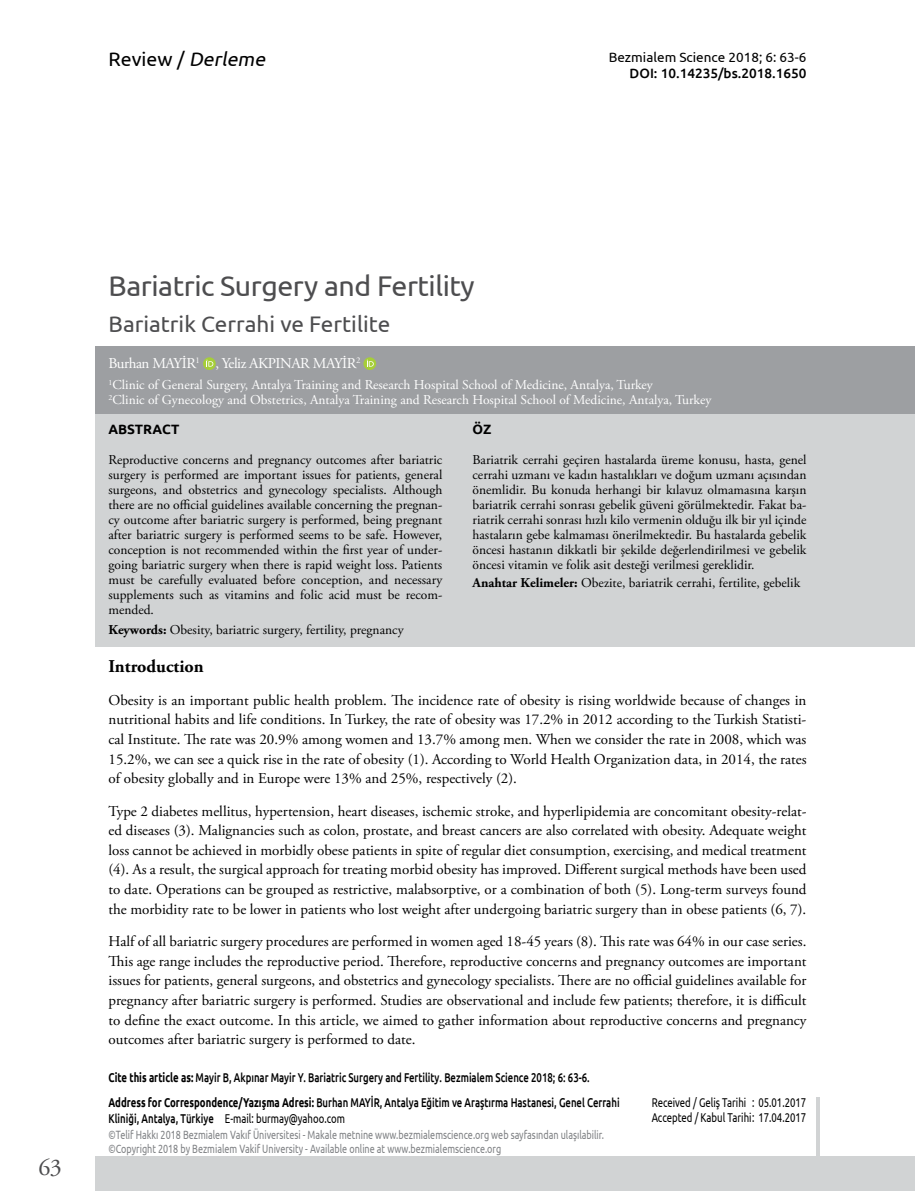
<style>
.page{position:relative;width:915px;height:1191px;background:#fff}
.page>*{position:absolute;margin:0;border:0;box-sizing:border-box;transform-origin:0 0}
.t1{font:28.5px "Ubuntu";letter-spacing:-.015em;color:#4d4d4f}
.t2{font:24px "Adobe Garamond Pro";color:#4d4d4f}
.t3{font:22.5px "Ubuntu";color:#4d4d4f}
.t4{font:19.5px "Ubuntu";color:#000}
.t5{font:700 18px "Adobe Garamond Pro";color:#000}
.t6{font:15px/19.6px "Adobe Garamond Pro";color:#000;text-align:justify}
.t7{font:15px "Adobe Garamond Pro";letter-spacing:-.03em;color:#fff}
.t8{font:13.5px/15px "Adobe Garamond Pro";color:#000;text-align:justify}
.t9{font:13.5px/15px "Adobe Garamond Pro";color:#fff}
.t10{font:13.5px "Ubuntu";color:#000}
.t11{font:500 13.5px "Ubuntu";color:#000}
.t12{font:700 13.5px "Ubuntu";color:#000}
.t13{font:500 12.75px/15.3px "Ubuntu";color:#000;scale:.75 1}
.t14{font:12.75px/14.5px "Ubuntu";color:#000;scale:.75 1}
.t15{font:12px/13.5px "Ubuntu";color:#808285;scale:.75 1}
.s1{font-style:italic}
.s2{font-weight:700}
.s3{font-weight:400}
</style>
<div class="page">
<div style="left:96px;top:1157px;width:818px;height:34px;background:#d1d3d4"></div>
<svg style="left:815px;top:1097px;width:4px;height:60px"></svg>
<div style="left:96px;top:404px;width:818px;height:242px;background:#d1d3d4"></div>
<div style="left:96px;top:346px;width:818px;height:67px;background:#9d9fa2"></div>
<svg style="left:203px;top:357px;width:13px;height:13px"></svg>
<svg style="left:206px;top:360px;width:7px;height:7px"></svg>
<svg style="left:363px;top:357px;width:13px;height:13px"></svg>
<svg style="left:367px;top:360px;width:6px;height:7px"></svg>
<h3 class="t4" style="left:108px;top:47px;width:162px">R e v i e w / <span class="s1">Derleme</span></h3>
<p class="t10" style="left:608px;top:49px;width:199px">Bezmialem Science 2018; 6: 63-6</p>
<p class="t11" style="left:629px;top:65px;width:178px">DOI: 10.14235/bs.2018.1650</p>
<h2 class="t2" style="left:38px;top:1152px;width:25px">63</h2>
<h1 class="t1" style="left:108px;top:268px;width:367px">Bariatric Surgery and Fertility</h1>
<h3 class="t3" style="left:108px;top:311px;width:283px">Bariatrik Cerrahi ve Fertilite</h3>
<p class="t7" style="left:108px;top:354px;width:253px">Burhan MAYİR<sup>1</sup> , Yeliz AKPINAR MAYİR<sup>2</sup></p>
<p class="t9" style="left:108px;top:378px;width:604px"><sup>1</sup>Clinic of General Surgery, Antalya Training and Research Hospital School of Medicine, Antalya, Turkey<br><sup>2</sup>Clinic of Gynecology and Obstetrics, Antalya Training and Research Hospital School of Medicine, Antalya, Turkey</p>
<p class="t12" style="left:108px;top:421px;width:72px">ABSTRACT</p>
<p class="t8" style="left:108px;top:453px;width:335px">Reproductive concerns and pregnancy outcomes after bariatric surgery is performed are important issues for patients, general surgeons, and obstetrics and gynecology specialists. Although there are no official guidelines available concerning the pregnan&shy;cy outcome after bariatric surgery is performed, being pregnant after bariatric surgery is performed seems to be safe. However, conception is not recommended within the first year of under&shy;going bariatric surgery when there is rapid weight loss. Patients must be carefully evaluated before conception, and necessary supplements such as vitamins and folic acid must be recom&shy;mended.</p>
<p class="t8" style="left:108px;top:622px;width:296px"><span class="s2">Keywords:</span> Obesity, bariatric surgery, fertility, pregnancy</p>
<p class="t12" style="left:472px;top:421px;width:20px">ÖZ</p>
<p class="t8" style="left:472px;top:453px;width:335px">Bariatrik cerrahi geçiren hastalarda üreme konusu, hasta, genel cerrahi uzmanı ve kadın hastalıkları ve doğum uzmanı açısından önemlidir. Bu konuda herhangi bir kılavuz olmamasına karşın bariatrik cerrahi sonrası gebelik güveni görülmektedir. Fakat ba&shy;riatrik cerrahi sonrası hızlı kilo vermenin olduğu ilk bir yıl içinde hastaların gebe kalmaması önerilmektedir. Bu hastalarda gebelik öncesi hastanın dikkatli bir şekilde değerlendirilmesi ve gebelik öncesi vitamin ve folik asit desteği verilmesi gereklidir.</p>
<p class="t8" style="left:472px;top:576px;width:329px"><span class="s2">Anahtar Kelimeler:</span> Obezite, bariatrik cerrahi, fertilite, gebelik</p>
<p class="t5" style="left:108px;top:656px;width:97px">Introduction</p>
<p class="t6" style="left:108px;top:690px;width:699px">Obesity is an important public health problem. The incidence rate of obesity is rising worldwide because of changes in nutritional habits and life conditions. In Turkey, the rate of obesity was 17.2% in 2012 according to the Turkish Statisti&shy;cal Institute. The rate was 20.9% among women and 13.7% among men. When we consider the rate in 2008, which was 15.2%, we can see a quick rise in the rate of obesity (1). According to World Health Organization data, in 2014, the rates of obesity globally and in Europe were 13% and 25%, respectively (2).</p>
<p class="t6" style="left:108px;top:801px;width:699px">Type 2 diabetes mellitus, hypertension, heart diseases, ischemic stroke, and hyperlipidemia are concomitant obesity-relat&shy;ed diseases (3). Malignancies such as colon, prostate, and breast cancers are also correlated with obesity. Adequate weight loss cannot be achieved in morbidly obese patients in spite of regular diet consumption, exercising, and medical treatment (4). As a result, the surgical approach for treating morbid obesity has improved. Different surgical methods have been used to date. Operations can be grouped as restrictive, malabsorptive, or a combination of both (5). Long-term surveys found the morbidity rate to be lower in patients who lost weight after undergoing bariatric surgery than in obese patients (6, 7).</p>
<p class="t6" style="left:108px;top:932px;width:699px">Half of all bariatric surgery procedures are performed in women aged 18-45 years (8). This rate was 64% in our case series.<br>This age range includes the reproductive period. Therefore, reproductive concerns and pregnancy outcomes are important issues for patients, general surgeons, and obstetrics and gynecology specialists. There are no official guidelines available for pregnancy after bariatric surgery is performed. Studies are observational and include few patients; therefore, it is difficult to define the exact outcome. In this article, we aimed to gather information about reproductive concerns and pregnancy outcomes after bariatric surgery is performed to date.</p>
<p class="t13" style="left:108px;top:1069px;width:643px"><span class="s2">Cite this article as:</span> Mayir B, Akpınar Mayir Y. Bariatric Surgery and Fertility. Bezmialem Science 2018; 6: 63-6.</p>
<p class="t13" style="left:108px;top:1094px;width:682px"><span class="s2">Address for Correspondence/Yazışma Adresi:</span> Burhan MAYİR, Antalya Eğitim ve Araştırma Hastanesi, Genel Cerrahi<br>Kliniği, Antalya, Türkiye <span class="s3">E-mail: burmay@yahoo.com</span></p>
<p class="t15" style="left:108px;top:1127px;width:662px">©Telif Hakkı 2018 Bezmialem Vakıf Üniversitesi - Makale metnine www.bezmialemscience.org web sayfasından ulaşılabilir. ©Copyright 2018 by Bezmialem Vakif University - Available online at www.bezmialemscience.org</p>
<p class="t14" style="left:651px;top:1095px;width:208px">Received / Geliş Tarihi : 05.01.2017<br>Accepted / Kabul Tarihi: 17.04.2017</p>
</div>
